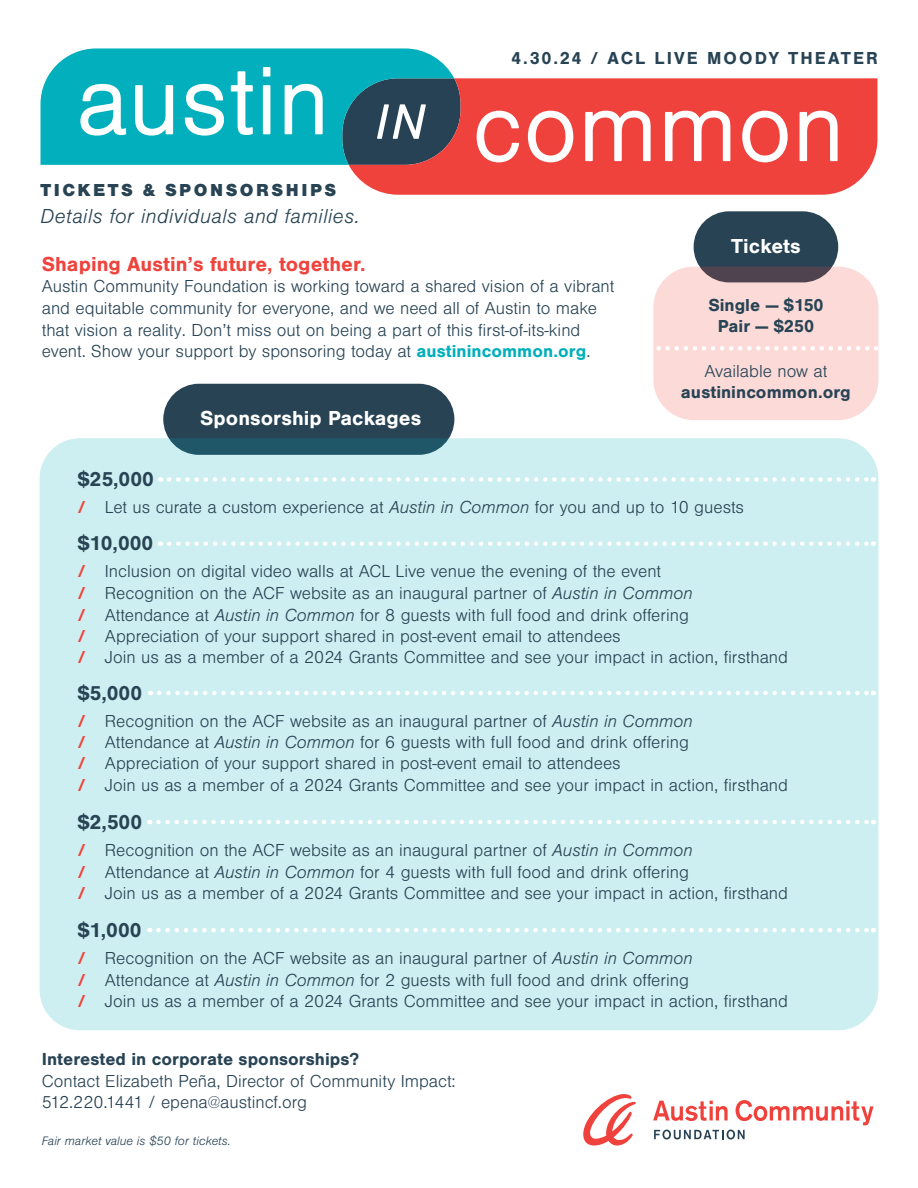
<style>
.page{position:relative;width:918px;height:1188px;background:#fff}
.page>*{position:absolute;margin:0;border:0;box-sizing:border-box;transform-origin:0 0}
.t1{font:italic 300 21px "Foundation Sans";letter-spacing:.02em;color:#274354}
.t2{font:700 21px "Foundation Sans";color:#274354}
.t3{font:700 21px "Foundation Sans";color:#ef433d}
.t4{font:700 21px "Foundation Sans";color:#fff}
.t5{font:300 18px/21.6px "Foundation Sans";color:#274354}
.t6{font:700 18px/21px "Foundation Sans";letter-spacing:.005em;color:#274354;text-align:center}
.t7{font:700 18px "Foundation Sans";letter-spacing:.115em;color:#274354}
.t8{font:900 18px "Foundation Sans";letter-spacing:.14em;color:#274354}
.t9{font:italic 300 12.75px "Foundation Sans";color:#274354}
.s1{font-weight:700;color:#00afbc}
.s2{font-weight:700;color:#f0423d}
.s3{font-style:italic}
</style>
<div class="page">
<svg style="left:349px;top:78px;width:528px;height:117px;background:#ed4944"></svg>
<svg style="left:41px;top:48px;width:413px;height:117px;background:#199ba8"></svg>
<svg style="left:80px;top:84px;width:46px;height:52px"></svg>
<svg style="left:135px;top:85px;width:38px;height:51px"></svg>
<svg style="left:185px;top:84px;width:39px;height:52px"></svg>
<svg style="left:231px;top:71px;width:22px;height:64px"></svg>
<div style="left:263px;top:67px;width:7px;height:10px;background:#fff"></div>
<div style="left:263px;top:85px;width:7px;height:49px;background:#fff"></div>
<svg style="left:285px;top:84px;width:38px;height:50px"></svg>
<svg style="left:477px;top:111px;width:42px;height:51px"></svg>
<svg style="left:528px;top:111px;width:45px;height:51px"></svg>
<svg style="left:585px;top:111px;width:66px;height:50px"></svg>
<svg style="left:665px;top:111px;width:65px;height:50px"></svg>
<svg style="left:742px;top:111px;width:46px;height:51px"></svg>
<svg style="left:800px;top:111px;width:38px;height:50px"></svg>
<svg style="left:583px;top:1094px;width:53px;height:52px"></svg>
<svg style="left:653px;top:1100px;width:221px;height:40px"></svg>
<div style="left:163px;top:384px;width:291px;height:71px;background:#274354;border-radius:36px"></div>
<div style="left:40px;top:438px;width:838px;height:592px;background:#ceeff1;border-radius:41px"></div>
<svg style="left:169px;top:541px;width:705px;height:5px"></svg>
<svg style="left:159px;top:691px;width:715px;height:4px"></svg>
<svg style="left:158px;top:820px;width:716px;height:4px"></svg>
<svg style="left:158px;top:928px;width:716px;height:4px"></svg>
<svg style="left:169px;top:477px;width:705px;height:5px"></svg>
<div style="left:694px;top:211px;width:144px;height:71px;background:#274354;border-radius:36px"></div>
<div style="left:653px;top:267px;width:225px;height:153px;background:#fbdad8;border-radius:40px"></div>
<svg style="left:659px;top:346px;width:220px;height:5px"></svg>
<p class="t8" style="left:41px;top:180px;width:297px">TICKETS &amp; SPONSORSHIPS</p>
<p class="t1" style="left:40px;top:205px;width:321px">Details for individuals and families.</p>
<p class="t7" style="left:511px;top:48px;width:368px">4.30.24 / ACL LIVE MOODY THEATER</p>
<p class="t4" style="left:731px;top:234px;width:71px">Tickets</p>
<p class="t3" style="left:42px;top:252px;width:326px">Shaping Austin’s future, together.</p>
<p class="t5" style="left:42px;top:276px;width:574px">Austin Community Foundation is working toward a shared vision of a vibrant and equitable community for everyone, and we need all of Austin to make that vision a reality. Don’t miss out on being a part of this first-of-its-kind event. Show your support by sponsoring today at <span class="s1">austinincommon.org</span>.</p>
<p class="t4" style="left:200px;top:406px;width:223px">Sponsorship Packages</p>
<p class="t6" style="left:708px;top:294px;width:117px">Single — $150<br>Pair — $250</p>
<p class="t5" style="left:705px;top:361px;width:124px">Available now at</p>
<p class="t6" style="left:681px;top:382px;width:171px">austinincommon.org</p>
<p class="t2" style="left:78px;top:467px;width:78px">$25,000</p>
<p class="t5" style="left:78px;top:497px;width:668px"><span class="s2">/</span> Let us curate a custom experience at <span class="s3">Austin in Common</span> for you and up to 10 guests</p>
<p class="t2" style="left:78px;top:531px;width:77px">$10,000</p>
<p class="t5" style="left:78px;top:561px;width:712px"><span class="s2">/</span> Inclusion on digital video walls at ACL Live venue the evening of the event<br><span class="s2">/</span> Recognition on the ACF website as an inaugural partner of <span class="s3">Austin in Common<br></span><span class="s2">/</span> Attendance at <span class="s3">Austin in Common</span> for 8 guests with full food and drink offering<br><span class="s2">/</span> Appreciation of your support shared in post-event email to attendees<br><span class="s2">/</span> Join us as a member of a 2024 Grants Committee and see your impact in action, firsthand</p>
<p class="t2" style="left:78px;top:681px;width:66px">$5,000</p>
<p class="t5" style="left:78px;top:711px;width:712px"><span class="s2">/</span> Recognition on the ACF website as an inaugural partner of <span class="s3">Austin in Common<br></span><span class="s2">/</span> Attendance at <span class="s3">Austin in Common</span> for 6 guests with full food and drink offering<br><span class="s2">/</span> Appreciation of your support shared in post-event email to attendees<br><span class="s2">/</span> Join us as a member of a 2024 Grants Committee and see your impact in action, firsthand</p>
<p class="t2" style="left:78px;top:810px;width:66px">$2,500</p>
<p class="t5" style="left:78px;top:840px;width:712px"><span class="s2">/</span> Recognition on the ACF website as an inaugural partner of <span class="s3">Austin in Common<br></span><span class="s2">/</span> Attendance at <span class="s3">Austin in Common</span> for 4 guests with full food and drink offering<br><span class="s2">/</span> Join us as a member of a 2024 Grants Committee and see your impact in action, firsthand</p>
<p class="t2" style="left:78px;top:918px;width:65px">$1,000</p>
<p class="t5" style="left:78px;top:948px;width:712px"><span class="s2">/</span> Recognition on the ACF website as an inaugural partner of <span class="s3">Austin in Common<br></span><span class="s2">/</span> Attendance at <span class="s3">Austin in Common</span> for 2 guests with full food and drink offering<br><span class="s2">/</span> Join us as a member of a 2024 Grants Committee and see your impact in action, firsthand</p>
<p class="t6" style="left:42px;top:1049px;width:319px">Interested in corporate sponsorships?</p>
<p class="t5" style="left:42px;top:1071px;width:415px">Contact Elizabeth Peña, Director of Community Impact:<br>512.220.1441 / epena@austincf.org</p>
<p class="t9" style="left:42px;top:1134px;width:191px">Fair market value is $50 for tickets.</p>
</div>
